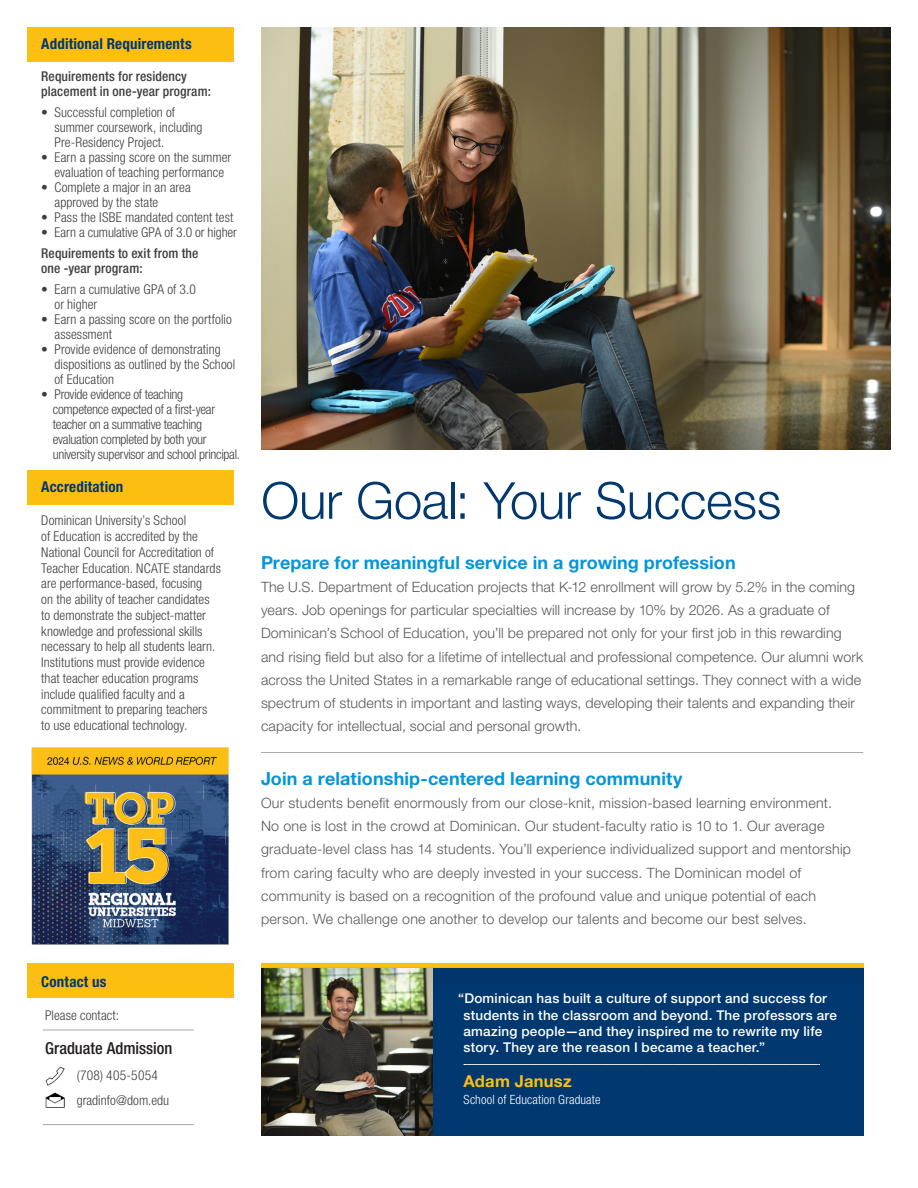
<style>
.page{position:relative;width:918px;height:1188px;background:#fff}
.page>*{position:absolute;margin:0;border:0;box-sizing:border-box;transform-origin:0 0}
.t1{font:300 51px "Helvetica Neue LT Std";letter-spacing:-.005em;color:#00386f}
.t2{font:700 18px "Helvetica Neue LT Std";letter-spacing:.005em;color:#0695d6}
.t3{font:500 condensed 16.5px "Helvetica Neue LT Std";color:#231f20}
.t4{font:700 16.5px "Helvetica Neue LT Std";letter-spacing:.015em;color:#fdbe12}
.t5{font:700 condensed 15px "Helvetica Neue LT Std";letter-spacing:.01em;color:#00386f}
.t6{font:300 14.25px/23.2px "Helvetica Neue LT Std";letter-spacing:.01em;color:#57585a}
.t7{font:300 condensed 13.5px/15.8px "Helvetica Neue LT Std";letter-spacing:.005em;color:#3e3e3f}
.t8{font:500 13.5px/16.2px "Helvetica Neue LT Std";letter-spacing:.015em;color:#fff}
.t9{font:300 condensed 13.5px/15px "Helvetica Neue LT Std";letter-spacing:-.02em;color:#3e3e3f}
.t10{font:500 condensed 13.5px/15px "Helvetica Neue LT Std";letter-spacing:.01em;color:#3e3e3f}
.t11{font:300 condensed 12.75px "Helvetica Neue LT Std";letter-spacing:.01em;color:#fff}
</style>
<div class="page">
<img style="left:261px;top:27px;width:630px;height:422px">
<img style="left:261px;top:994px;width:173px;height:142px">
<div style="left:434px;top:963px;width:430px;height:173px;background:#00386f"></div>
<hr style="left:261px;top:963px;width:603px;height:4px;background:#fdbe12">
<img style="left:261px;top:967px;width:603px;height:27px">
<div style="left:27px;top:27px;width:206px;height:35px;background:#fdbe12"></div>
<div style="left:27px;top:470px;width:206px;height:35px;background:#fdbe12"></div>
<hr style="left:261px;top:752px;width:602px;height:1px;background:#a8a9ad">
<svg style="left:464px;top:1064px;width:356px;height:1px"></svg>
<div style="left:27px;top:964px;width:206px;height:34px;background:#fdbe12"></div>
<img style="left:31px;top:747px;width:198px;height:198px">
<hr style="left:43px;top:1030px;width:151px;height:1px;background:#a8a9ad">
<hr style="left:43px;top:1124px;width:151px;height:1px;background:#a8a9ad">
<img style="left:45px;top:1067px;width:19px;height:19px">
<img style="left:45px;top:1092px;width:19px;height:16px">
<p class="t5" style="left:41px;top:34px;width:152px">Additional Requirements</p>
<p class="t10" style="left:41px;top:69px;width:171px">Requirements for residency placement in one-year program:</p>
<p class="t7" style="left:55px;top:105px;width:150px;line-height:15px;text-indent:-13px">• Successful completion of summer coursework, including<br>Pre-Residency Project.</p>
<p class="t7" style="left:41px;top:150px;width:192px;line-height:15px;text-align:center">• Earn a passing score on the summer evaluation of teaching performance</p>
<p class="t7" style="left:55px;top:180px;width:138px;line-height:15px;text-indent:-13px">• Complete a major in an area approved by the state</p>
<p class="t7" style="left:41px;top:210px;width:194px">• Pass the ISBE mandated content test</p>
<p class="t7" style="left:41px;top:225px;width:197px">• Earn a cumulative GPA of 3.0 or higher</p>
<p class="t10" style="left:41px;top:246px;width:159px">Requirements to exit from the one -year program:</p>
<p class="t7" style="left:55px;top:282px;width:143px;line-height:15px;text-indent:-13px">• Earn a cumulative GPA of 3.0 or higher</p>
<p class="t7" style="left:55px;top:312px;width:179px;line-height:15px;text-indent:-13px">• Earn a passing score on the portfolio assessment</p>
<p class="t7" style="left:55px;top:342px;width:182px;line-height:15px;text-indent:-13px">• Provide evidence of demonstrating dispositions as outlined by the School of Education</p>
<p class="t9" style="left:53px;top:387px;width:164px;text-indent:-12px">• Provide evidence of teaching competence expected of a first-year</p>
<p class="t9" style="left:53px;top:417px;width:189px">teacher on a summative teaching evaluation completed by both your university supervisor and school principal.</p>
<p class="t5" style="left:41px;top:477px;width:84px">Accreditation</p>
<p class="t7" style="left:41px;top:513px;width:181px">Dominican University’s School<br>of Education is accredited by the National Council for Accreditation of Teacher Education. NCATE standards are performance-based, focusing<br>on the ability of teacher candidates to demonstrate the subject-matter knowledge and professional skills necessary to help all students learn.<br>Institutions must provide evidence that teacher education programs include qualified faculty and a commitment to preparing teachers<br>to use educational technology.</p>
<p class="t5" style="left:41px;top:973px;width:67px">Contact us</p>
<p class="t7" style="left:45px;top:1007px;width:76px">Please contact:</p>
<p class="t3" style="left:45px;top:1039px;width:129px">Graduate Admission</p>
<p class="t7" style="left:77px;top:1067px;width:83px">(708) 405-5054</p>
<p class="t7" style="left:77px;top:1093px;width:94px">gradinfo@dom.edu</p>
<p class="t1" style="left:261px;top:469px;width:521px">Our Goal: Your Success</p>
<p class="t2" style="left:261px;top:551px;width:476px">Prepare for meaningful service in a growing profession</p>
<p class="t6" style="left:261px;top:575px;width:604px">The U.S. Department of Education projects that K-12 enrollment will grow by 5.2% in the coming years. Job openings for particular specialties will increase by 10% by 2026. As a graduate of Dominican’s School of Education, you’ll be prepared not only for your first job in this rewarding and rising field but also for a lifetime of intellectual and professional competence. Our alumni work across the United States in a remarkable range of educational settings. They connect with a wide spectrum of students in important and lasting ways, developing their talents and expanding their capacity for intellectual, social and personal growth.</p>
<p class="t2" style="left:261px;top:767px;width:423px">Join a relationship-centered learning community</p>
<p class="t6" style="left:261px;top:791px;width:592px">Our students benefit enormously from our close-knit, mission-based learning environment.<br>No one is lost in the crowd at Dominican. Our student-faculty ratio is 10 to 1. Our average graduate-level class has 14 students. You’ll experience individualized support and mentorship from caring faculty who are deeply invested in your success. The Dominican model of community is based on a recognition of the profound value and unique potential of each person. We challenge one another to develop our talents and become our best selves.</p>
<p class="t8" style="left:464px;top:990px;width:375px;text-indent:-5px">“Dominican has built a culture of support and success for students in the classroom and beyond. The professors are amazing people—and they inspired me to rewrite my life story. They are the reason I became a teacher.”</p>
<p class="t4" style="left:464px;top:1071px;width:110px">Adam Janusz</p>
<p class="t11" style="left:464px;top:1092px;width:138px">School of Education Graduate</p>
</div>
